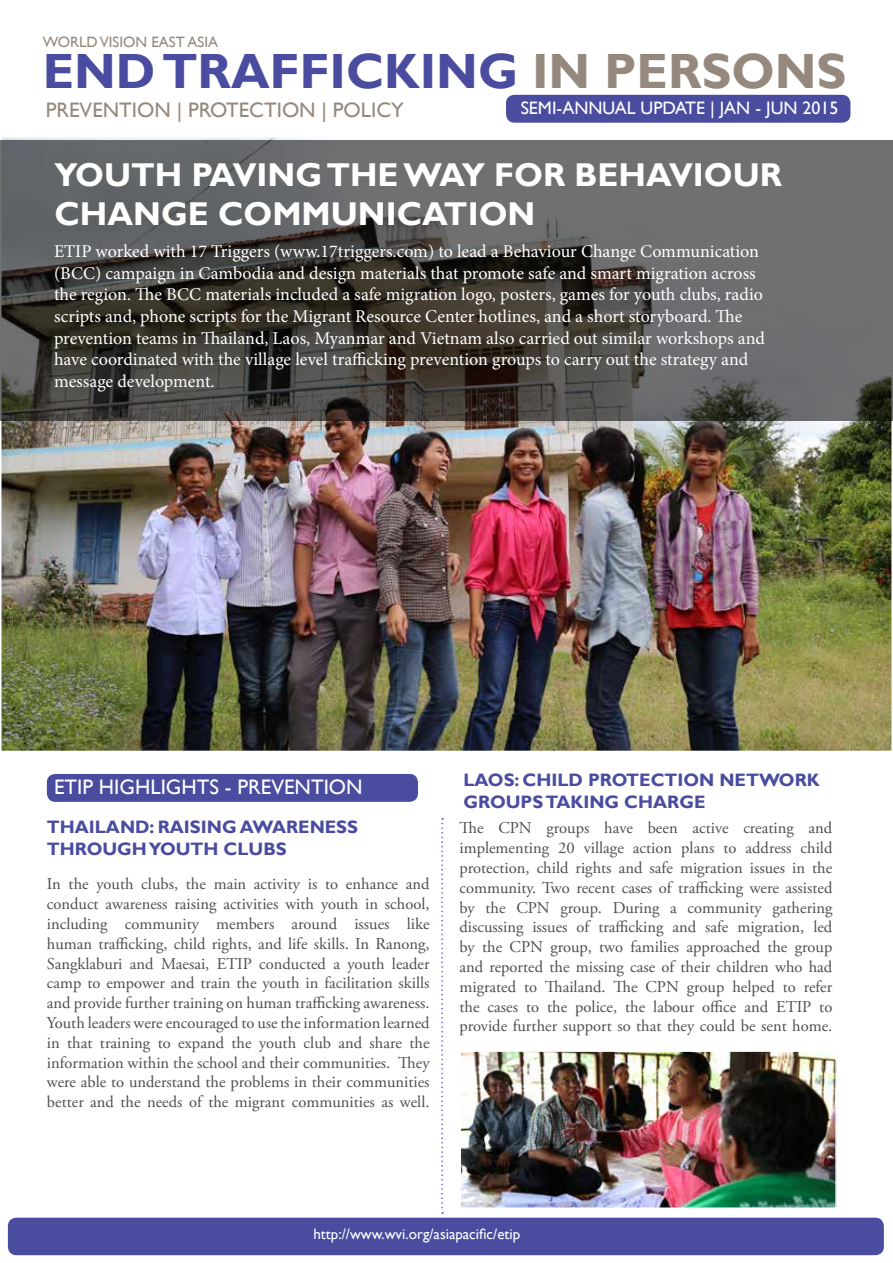
<style>
.page{position:relative;width:893px;height:1263px;background:#fff}
.page>*{position:absolute;margin:0;border:0;box-sizing:border-box;transform-origin:0 0}
.t1{font:700 49.5px "Gill Sans";color:#4a4ca0}
.t2{font:700 33px/39.6px "Gill Sans";color:#fff}
.t3{font:21px "Gill Sans";color:#95897d}
.t4{font:21px "Gill Sans";color:#fff}
.t5{font:18px/21.6px "Minion Pro";color:#fff}
.t6{font:700 18px/21.6px "Gill Sans";color:#4a4ca0}
.t7{font:18px "Gill Sans";color:#fff}
.t8{font:16.5px/19.8px "Adobe Garamond Pro";color:#4f4d4d;text-align:justify}
.t9{font:15px "Gill Sans";color:#fff}
.t10{font:15px "Gill Sans";color:#95897d}
.s1{color:#95897d}
</style>
<div class="page">
<img style="left:3px;top:139px;width:887px;height:610px">
<div style="left:506px;top:95px;width:344px;height:28px;background:#4a4ca0;border-radius:9px"></div>
<svg style="left:0;top:141px;width:893px;height:280px;background:#545351"></svg>
<div style="left:8px;top:1218px;width:876px;height:37px;background:#4a4ca0;border-radius:9px"></div>
<div style="left:47px;top:774px;width:371px;height:28px;background:#4a4ca0;border-radius:9px"></div>
<svg style="left:441px;top:818px;width:2px;height:396px"></svg>
<img style="left:462px;top:1053px;width:372px;height:153px">
<div style="left:459px;top:1050px;width:378px;height:159px;border:2px solid #fff"></div>
<p class="t10" style="left:43px;top:34px;width:177px">WORLD VISION EAST ASIA</p>
<h1 class="t1" style="left:43px;top:41px;width:805px">ENDTRAFFICKING <span class="s1">IN PERSONS</span></h1>
<p class="t3" style="left:46px;top:98px;width:360px">PREVENTION | PROTECTION | POLICY</p>
<p class="t7" style="left:521px;top:98px;width:319px">SEMI-ANNUAL UPDATE | JAN - JUN 2015</p>
<h2 class="t2" style="left:54px;top:156px;width:729px">YOUTH PAVING THE WAY FOR BEHAVIOUR<br>CHANGE COMMUNICATION</h2>
<p class="t5" style="left:54px;top:241px;width:712px">ETIP worked with 17 Triggers (www.17triggers.com) to lead a Behaviour Change Communication (BCC) campaign in Cambodia and design materials that promote safe and smart migration across the region. The BCC materials included a safe migration logo, posters, games for youth clubs, radio scripts and, phone scripts for the Migrant Resource Center hotlines, and a short storyboard. The prevention teams in Thailand, Laos, Myanmar and Vietnam also carried out similar workshops and have coordinated with the village level trafficking prevention groups to carry out the strategy and message development.</p>
<p class="t4" style="left:54px;top:775px;width:310px">ETIP HIGHLIGHTS - PREVENTION</p>
<p class="t6" style="left:47px;top:817px;width:313px">THAILAND: RAISING AWARENESS<br>THROUGH YOUTH CLUBS</p>
<p class="t8" style="left:47px;top:875px;width:384px">In the youth clubs, the main activity is to enhance and conduct awareness raising activities with youth in school, including community members around issues like human trafficking, child rights, and life skills. In Ranong, Sangklaburi and Maesai, ETIP conducted a youth leader camp to empower and train the youth in facilitation skills and provide further training on human trafficking awareness.<br>Youth leaders were encouraged to use the information learned in that training to expand the youth club and share the information within the school and their communities. They were able to understand the problems in their communities better and the needs of the migrant communities as well.</p>
<p class="t6" style="left:463px;top:770px;width:358px">LAOS: CHILD PROTECTION NETWORK<br>GROUPS TAKING CHARGE</p>
<p class="t8" style="left:459px;top:819px;width:374px">The CPN groups have been active creating and implementing 20 village action plans to address child protection, child rights and safe migration issues in the community. Two recent cases of trafficking were assisted by the CPN group. During a community gathering discussing issues of trafficking and safe migration, led by the CPN group, two families approached the group and reported the missing case of their children who had migrated to Thailand. The CPN group helped to refer the cases to the police, the labour office and ETIP to provide further support so that they could be sent home.</p>
<p class="t9" style="left:313px;top:1225px;width:208px">http://www.wvi.org/asiapacific/etip</p>
</div>
